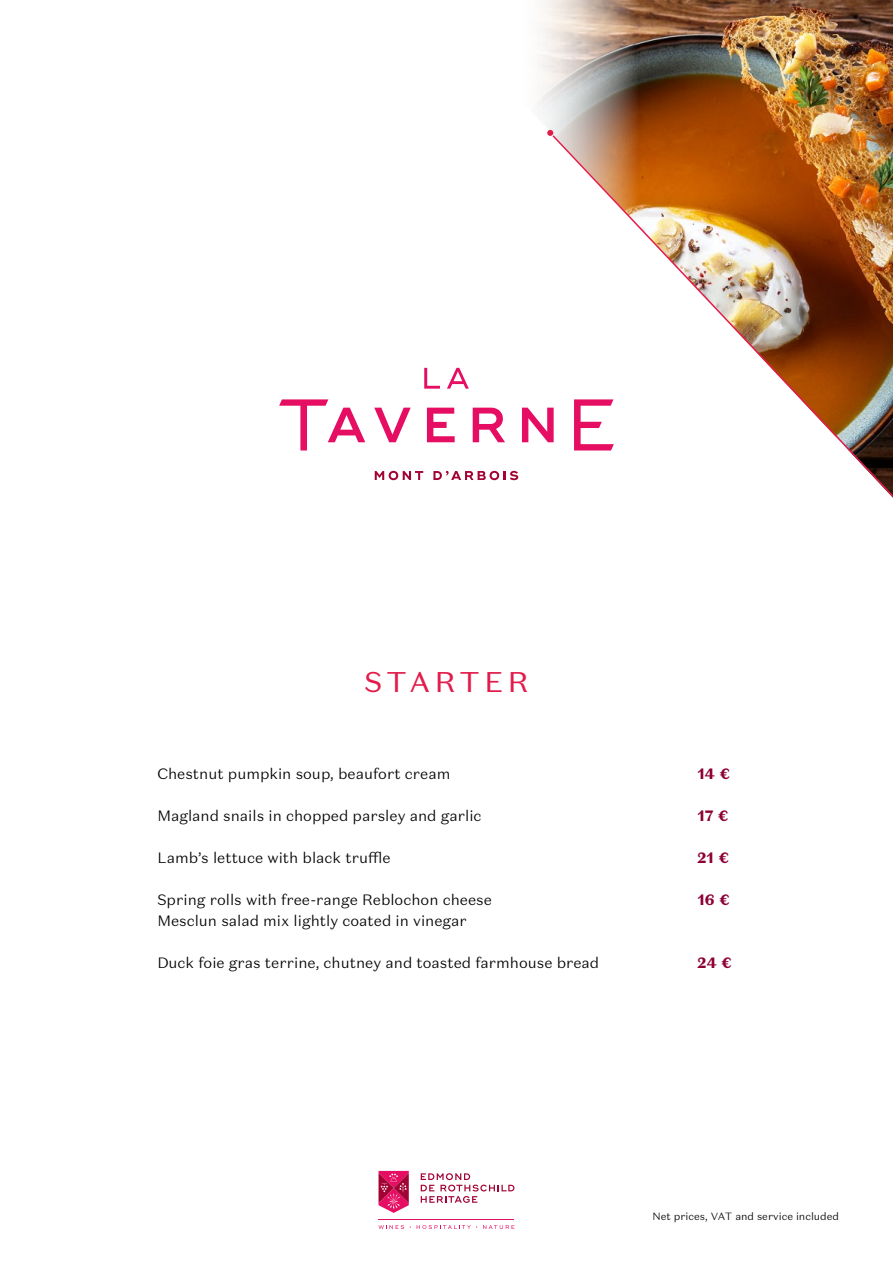
<style>
.page{position:relative;width:893px;height:1263px;background:#fff}
.page>*{position:absolute;margin:0;border:0;box-sizing:border-box;transform-origin:0 0}
.t1{font:28.5px "Domaine Sans Text";letter-spacing:.14em;color:#e21c4a}
.t2{font:300 15px "Domaine Sans Text";color:#000}
.t3{font:900 15px "Domaine Sans Text";letter-spacing:-.01em;color:#8d0134}
.t4{font:300 10.5px "Domaine Sans Text";color:#000}
</style>
<div class="page">
<img style="left:539px;top:0;width:354px;height:68px">
<svg style="left:300px;top:68px;width:593px;height:413px"></svg>
<img style="left:551px;top:134px;width:342px;height:364px">
<svg style="left:547px;top:130px;width:6px;height:6px"></svg>
<svg style="left:374px;top:408px;width:36px;height:34px"></svg>
<svg style="left:427px;top:408px;width:28px;height:34px"></svg>
<svg style="left:473px;top:408px;width:32px;height:34px"></svg>
<svg style="left:522px;top:408px;width:32px;height:34px"></svg>
<svg style="left:279px;top:399px;width:86px;height:51px"></svg>
<svg style="left:574px;top:399px;width:40px;height:51px"></svg>
<svg style="left:375px;top:471px;width:48px;height:9px"></svg>
<svg style="left:433px;top:471px;width:85px;height:9px"></svg>
<svg style="left:424px;top:368px;width:16px;height:21px"></svg>
<svg style="left:447px;top:368px;width:22px;height:21px"></svg>
<svg style="left:379px;top:1171px;width:30px;height:42px"></svg>
<svg style="left:421px;top:1173px;width:93px;height:30px"></svg>
<svg style="left:379px;top:1225px;width:25px;height:4px"></svg>
<svg style="left:483px;top:1225px;width:31px;height:4px"></svg>
<svg style="left:417px;top:1225px;width:60px;height:4px"></svg>
<hr style="left:379px;top:1219px;width:135px;height:1px;background:#e50e62">
<h1 class="t1" style="left:364px;top:664px;width:166px">STARTER</h1>
<p class="t2" style="left:157px;top:764px;width:295px">Chestnut pumpkin soup, beaufort cream</p>
<p class="t3" style="left:697px;top:764px;width:34px">14 €</p>
<p class="t2" style="left:157px;top:806px;width:326px">Magland snails in chopped parsley and garlic</p>
<p class="t3" style="left:697px;top:806px;width:32px">17 €</p>
<p class="t2" style="left:157px;top:848px;width:235px">Lamb’s lettuce with black truffle</p>
<p class="t3" style="left:697px;top:848px;width:33px">21 €</p>
<p class="t2" style="left:157px;top:890px;width:336px">Spring rolls with free-range Reblochon cheese</p>
<p class="t3" style="left:697px;top:890px;width:34px">16 €</p>
<p class="t2" style="left:157px;top:911px;width:311px">Mesclun salad mix lightly coated in vinegar</p>
<p class="t2" style="left:157px;top:953px;width:443px">Duck foie gras terrine, chutney and toasted farmhouse bread</p>
<p class="t3" style="left:697px;top:953px;width:36px">24 €</p>
<p class="t4" style="left:652px;top:1210px;width:188px">Net prices, VAT and service included</p>
</div>
